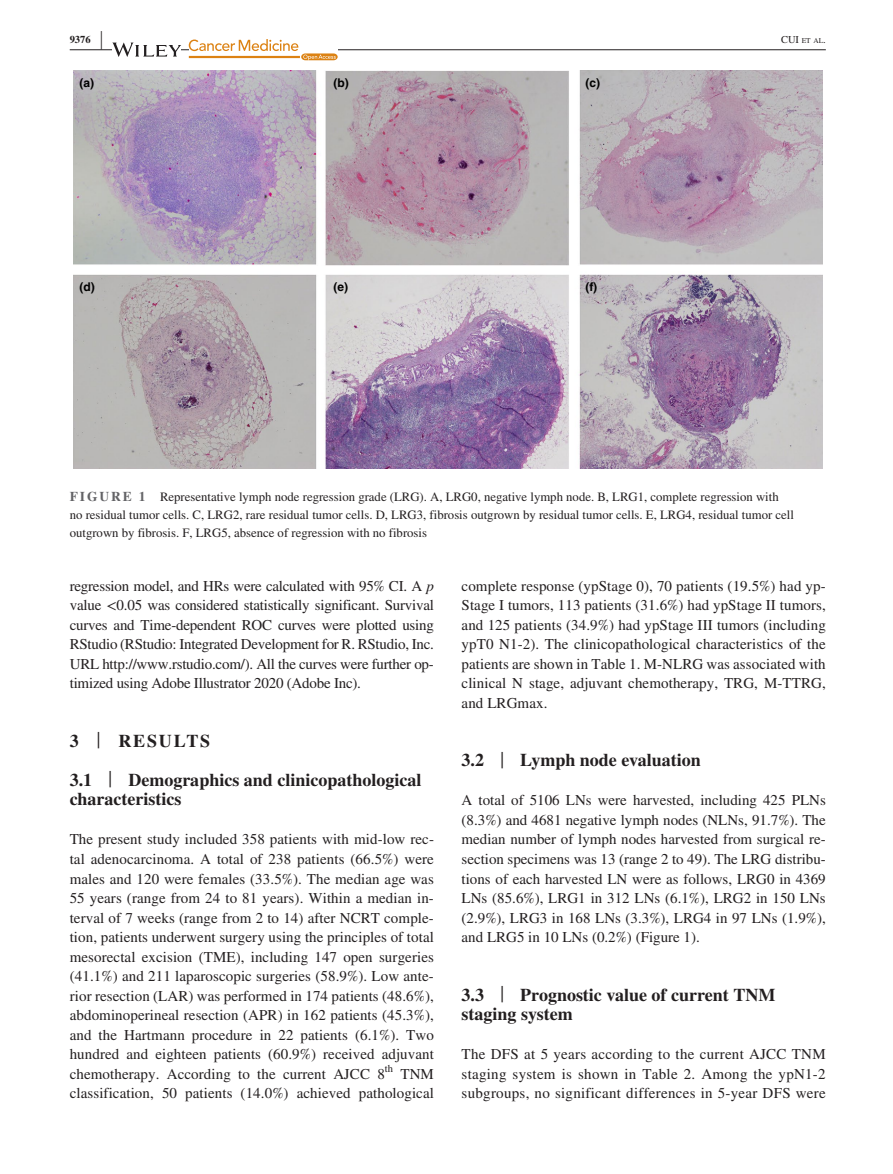
<style>
.page{position:relative;width:893px;height:1174px;background:#fff}
.page>*{position:absolute;margin:0;border:0;box-sizing:border-box;transform-origin:0 0}
.t1{font:700 25.95px "STIX";color:#231f20;scale:.36 1}
.t2{font:700 18px/39px "STIX";color:#231f20}
.t3{font:15px/19.5px "STIX";letter-spacing:.005em;color:#231f20;text-align:justify}
.t4{font:12.75px/18px "STIX";color:#231f20}
.t5{font:700 12px "Helvetica";color:#000}
.t6{font:10.5px "STIX";color:#231f20}
.t7{font:700 10.5px "STIX";color:#231f20}
.t8{font:10.5px "STIX";color:#231f20}
.s1{font-size:7.35px}
.s2{font-weight:700;font-size:13.5px;color:#636366}
.s3{font-style:italic}
.s4{font-weight:400;font-size:23.7px}
</style>
<div class="page">
<hr style="left:70px;top:49px;width:756px;height:1px;background:#231f20">
<svg style="left:112px;top:43px;width:69px;height:14px"></svg>
<svg style="left:189px;top:39px;width:149px;height:21px"></svg>
<img style="left:74px;top:70px;width:748px;height:399px">
<p class="t7" style="left:70px;top:33px;width:22px">9376</p>
<h1 class="t1" style="left:100px;top:25px;width:7px">|</h1>
<p class="t6" style="left:781px;top:32px;width:46px">CUI <span class="s1">et al</span>.</p>
<p class="t5" style="left:80px;top:76px;width:16px">(a)</p>
<p class="t5" style="left:333px;top:76px;width:17px">(b)</p>
<p class="t5" style="left:585px;top:76px;width:16px">(c)</p>
<p class="t5" style="left:80px;top:279px;width:17px">(d)</p>
<p class="t5" style="left:333px;top:279px;width:16px">(e)</p>
<p class="t5" style="left:585px;top:279px;width:13px">(f)</p>
<p class="t4" style="left:70px;top:489px;width:726px"><span class="s2">FIGURE 1</span> Representative lymph node regression grade (LRG). A, LRG0, negative lymph node. B, LRG1, complete regression with no residual tumor cells. C, LRG2, rare residual tumor cells. D, LRG3, fibrosis outgrown by residual tumor cells. E, LRG4, residual tumor cell outgrown by fibrosis. F, LRG5, absence of regression with no fibrosis</p>
<p class="t3" style="left:70px;top:577px;width:366px">regression model, and HRs were calculated with 95% CI. A <span class="s3">p </span>value &lt;0.05 was considered statistically significant. Survival curves and Time-dependent ROC curves were plotted using RStudio (RStudio: Integrated Development for R. RStudio, Inc.<br>URL http://www.rstudio.com/). All the curves were further op&shy;timized using Adobe Illustrator 2020 (Adobe Inc).</p>
<p class="t2" style="left:70px;top:721px;width:353px">3 <span class="s4">|</span> RESULTS<br>3.1 <span class="s4">|</span> Demographics and clinicopathological</p>
<p class="t2" style="left:70px;top:779px;width:113px">characteristics</p>
<p class="t3" style="left:70px;top:830px;width:366px">The present study included 358 patients with mid-low rec&shy;tal adenocarcinoma. A total of 238 patients (66.5%) were males and 120 were females (33.5%). The median age was 55 years (range from 24 to 81 years). Within a median in&shy;terval of 7 weeks (range from 2 to 14) after NCRT comple&shy;tion, patients underwent surgery using the principles of total mesorectal excision (TME), including 147 open surgeries (41.1%) and 211 laparoscopic surgeries (58.9%). Low ante&shy;rior resection (LAR) was performed in 174 patients (48.6%), abdominoperineal resection (APR) in 162 patients (45.3%), and the Hartmann procedure in 22 patients (6.1%). Two hundred and eighteen patients (60.9%) received adjuvant chemotherapy. According to the current AJCC 8</p>
<p class="t8" style="left:385px;top:1061px;width:10px">th</p>
<p class="t3" style="left:70px;top:1064px;width:366px;text-align:right">TNM<br>classification, 50 patients (14.0%) achieved pathological</p>
<p class="t3" style="left:462px;top:577px;width:366px">complete response (ypStage 0), 70 patients (19.5%) had yp-Stage I tumors, 113 patients (31.6%) had ypStage II tumors, and 125 patients (34.9%) had ypStage III tumors (including ypT0 N1-2). The clinicopathological characteristics of the patients are shown in Table 1. M-NLRG was associated with clinical N stage, adjuvant chemotherapy, TRG, M-TTRG, and LRGmax.</p>
<p class="t2" style="left:462px;top:740px;width:241px">3.2 <span class="s4">|</span> Lymph node evaluation</p>
<p class="t3" style="left:462px;top:791px;width:366px">A total of 5106 LNs were harvested, including 425 PLNs (8.3%) and 4681 negative lymph nodes (NLNs, 91.7%). The median number of lymph nodes harvested from surgical re&shy;section specimens was 13 (range 2 to 49). The LRG distribu&shy;tions of each harvested LN were as follows, LRG0 in 4369<br>LNs (85.6%), LRG1 in 312 LNs (6.1%), LRG2 in 150 LNs (2.9%), LRG3 in 168 LNs (3.3%), LRG4 in 97 LNs (1.9%), and LRG5 in 10 LNs (0.2%) (Figure 1).</p>
<p class="t2" style="left:462px;top:984px;width:315px;line-height:19.5px">3.3 <span class="s4">|</span> Prognostic value of current TNM staging system</p>
<p class="t3" style="left:462px;top:1045px;width:366px">The DFS at 5 years according to the current AJCC TNM staging system is shown in Table 2. Among the ypN1-2 subgroups, no significant differences in 5-year DFS were</p>
</div>
